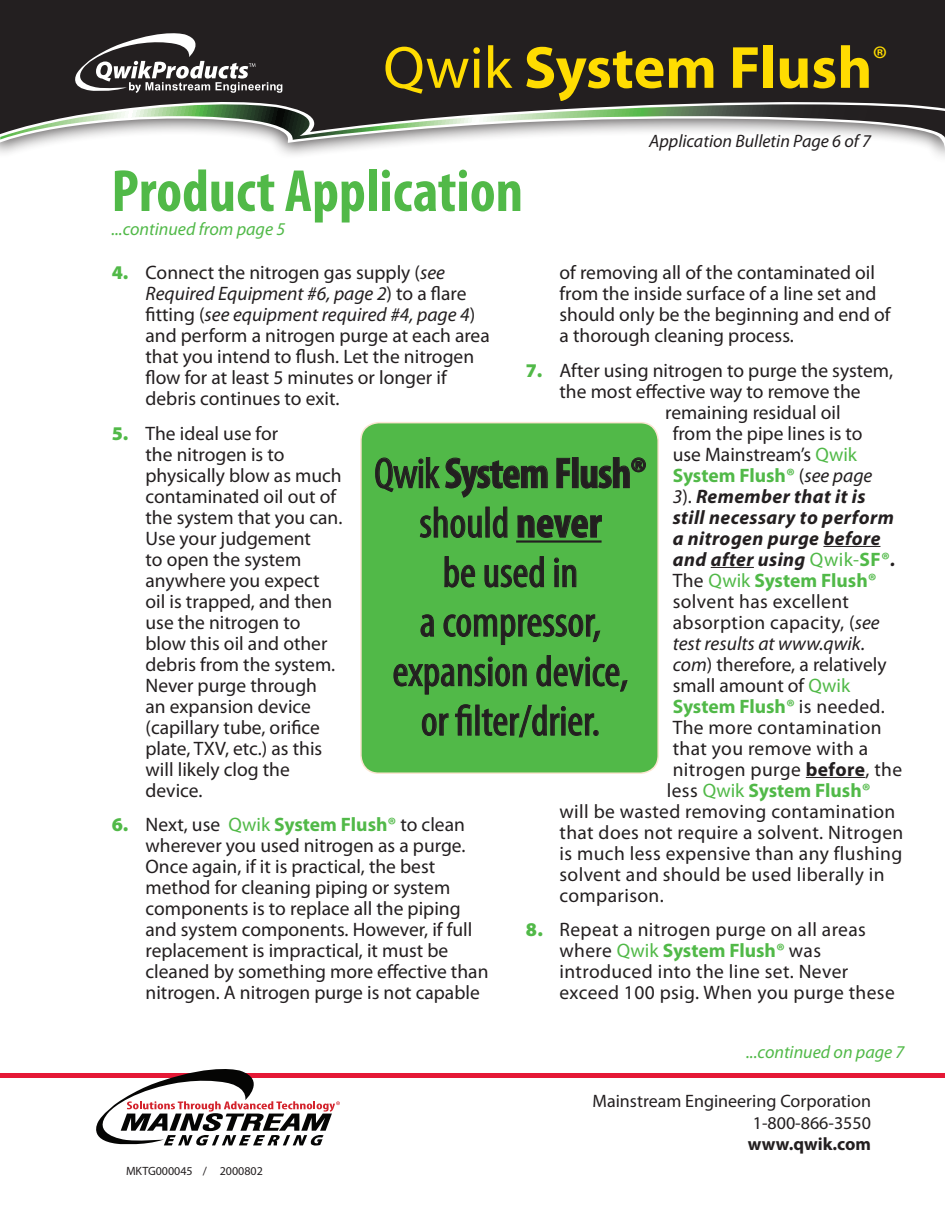
<style>
.page{position:relative;width:945px;height:1215px;background:#fff}
.page>*{position:absolute;margin:0;border:0;box-sizing:border-box;transform-origin:0 0}
.t1{font:700 condensed 60px/123.1px "Myriad Pro";color:#51b948}
.t2{font:condensed 43.5px/49.5px "Myriad Pro";color:#231f20;text-align:center}
.t3{font:19.5px/21px "Myriad Pro";color:#231f20}
.t4{font:19.5px/21px "Myriad Pro";letter-spacing:.02em;color:#231f20}
.t5{font:italic 700 19.5px "Myriad Pro";letter-spacing:.02em;color:#231f20}
.t6{font:700 19.5px "Myriad Pro";color:#51b948}
.t7{font:italic 19.5px "Myriad Pro";color:#231f20}
.t8{font:18px/21.6px "Myriad Pro";color:#231f20;text-align:right}
.t9{font:italic 18px "Myriad Pro";color:#51b948}
.t10{font:italic 18px "Myriad Pro";color:#231f20}
.t11{font:700 18px "Myriad Pro";color:#231f20}
.t12{font:12px "Myriad Pro";color:#231f20}
.s1{font-weight:400;font-stretch:normal;color:#ffdc01}
.s2{font-stretch:normal;color:#ffdc01}
.s3{font-weight:900;color:#51b948}
.s4{font-style:italic}
.s5{color:#51b948}
.s6{font-weight:700;color:#51b948}
.s7{font-weight:400;color:#231f20}
.s8{font-weight:400;font-style:italic;color:#231f20}
.s9{font-weight:400}
.s10{font-weight:400;font-style:normal}
.s11{font-weight:400;font-style:normal;color:#51b948}
.s12{font-style:normal;color:#51b948}
.s13{font-weight:700}
</style>
<div class="page">
<hr style="left:0;top:1074px;width:945px;height:4px;background:#e51836">
<svg style="left:88px;top:1069px;width:252px;height:77px"></svg>
<div style="left:0;top:0;width:945px;height:29px;background:#231f20"></div>
<svg style="left:0;top:29px;width:945px;height:119px;background:#5a5957"></svg>
<hr style="left:823px;top:546px;width:57px;height:1px;background:#231f20">
<hr style="left:711px;top:567px;width:43px;height:1px;background:#231f20">
<hr style="left:806px;top:777px;width:59px;height:1px;background:#231f20">
<div style="left:361px;top:423px;width:297px;height:350px;background:#51b948;border-radius:18px"></div>
<div style="left:360px;top:422px;width:299px;height:352px;border:2px solid #fce5d2;border-radius:18px"></div>
<hr style="left:516px;top:540px;width:86px;height:3px;background:#231f20">
<svg style="left:375px;top:457px;width:173px;height:41px"></svg>
<svg style="left:556px;top:458px;width:14px;height:30px"></svg>
<div style="left:572px;top:458px;width:6px;height:30px;border:1px solid #231f20"></div>
<svg style="left:580px;top:457px;width:66px;height:32px"></svg>
<svg style="left:420px;top:506px;width:62px;height:32px"></svg>
<svg style="left:493px;top:506px;width:15px;height:32px"></svg>
<svg style="left:517px;top:515px;width:85px;height:23px"></svg>
<svg style="left:444px;top:556px;width:31px;height:32px"></svg>
<svg style="left:484px;top:556px;width:60px;height:32px"></svg>
<svg style="left:555px;top:558px;width:22px;height:29px"></svg>
<svg style="left:420px;top:614px;width:14px;height:23px"></svg>
<svg style="left:443px;top:614px;width:157px;height:31px"></svg>
<svg style="left:393px;top:657px;width:134px;height:38px"></svg>
<svg style="left:536px;top:655px;width:92px;height:37px"></svg>
<svg style="left:422px;top:713px;width:27px;height:23px"></svg>
<svg style="left:455px;top:704px;width:17px;height:32px"></svg>
<svg style="left:481px;top:704px;width:117px;height:34px"></svg>
<h1 class="t1" style="left:111px;top:5px;width:778px;text-indent:272px"><span class="s1">Qwik</span> <span class="s2">System Flush</span><sup>®<br></sup>Product Application</h1>
<p class="t10" style="left:649px;top:129px;width:223px">Application Bulletin Page 6 of 7</p>
<p class="t9" style="left:111px;top:218px;width:175px">...continued from page 5</p>
<p class="t3" style="left:146px;top:262px;width:346px;text-indent:-34px"><span class="s3">4.</span> Connect the nitrogen gas supply (<span class="s4">see Required Equipment #6, page 2</span>) to a flare fitting (<span class="s4">see equipment required #4, page 4</span>) and perform a nitrogen purge at each area that you intend to flush. Let the nitrogen flow for at least 5 minutes or longer if debris continues to exit.</p>
<p class="t3" style="left:146px;top:422px;width:198px;text-indent:-34px"><span class="s3">5.</span> The ideal use for<br>the nitrogen is to physically blow as much contaminated oil out of the system that you can.<br>Use your judgement<br>to open the system anywhere you expect oil is trapped, and then use the nitrogen to blow this oil and other debris from the system.<br>Never purge through<br>an expansion device (capillary tube, orifice plate, TXV, etc.) as this will likely clog the device.</p>
<p class="t3" style="left:146px;top:814px;width:344px;text-indent:-34px"><span class="s3">6.</span> Next, use <span class="s5">Qwik</span> <span class="s6">System Flush®</span> to clean wherever you used nitrogen as a purge.<br>Once again, if it is practical, the best method for cleaning piping or system components is to replace all the piping and system components. However, if full replacement is impractical, it must be cleaned by something more effective than nitrogen. A nitrogen purge is not capable</p>
<p class="t3" style="left:560px;top:262px;width:333px">of removing all of the contaminated oil from the inside surface of a line set and should only be the beginning and end of a thorough cleaning process.</p>
<p class="t3" style="left:526px;top:359px;width:369px"><span class="s3">7.</span> After using nitrogen to purge the system,</p>
<p class="t3" style="left:560px;top:380px;width:303px">the most effective way to remove the</p>
<p class="t3" style="left:665px;top:401px;width:177px">remaining residual oil</p>
<p class="t3" style="left:673px;top:422px;width:191px">from the pipe lines is to</p>
<p class="t3" style="left:673px;top:443px;width:186px">use Mainstream’s <span class="s5">Qwik</span></p>
<p class="t6" style="left:673px;top:462px;width:201px">System Flush® <span class="s7">(</span><span class="s8">see page</span></p>
<p class="t5" style="left:673px;top:483px;width:194px"><span class="s9">3</span><span class="s10">).</span> Remember that it is</p>
<p class="t5" style="left:673px;top:504px;width:223px">still necessary to perform</p>
<p class="t5" style="left:673px;top:525px;width:209px">a nitrogen purge before</p>
<p class="t5" style="left:673px;top:546px;width:224px">and after using <span class="s11">Qwik-</span><span class="s12">SF®</span>.</p>
<p class="t6" style="left:673px;top:567px;width:205px"><span class="s7">The</span> <span class="s9">Qwik</span> System Flush®</p>
<p class="t4" style="left:673px;top:590px;width:178px">solvent has excellent</p>
<p class="t4" style="left:673px;top:611px;width:208px">absorption capacity, (<span class="s4">see</span></p>
<p class="t7" style="left:673px;top:631px;width:194px">test results at www.qwik.</p>
<p class="t3" style="left:673px;top:653px;width:215px"><span class="s4">com</span>) therefore, a relatively</p>
<p class="t3" style="left:673px;top:674px;width:179px">small amount of <span class="s5">Qwik</span></p>
<p class="t6" style="left:673px;top:693px;width:214px">System Flush® <span class="s7">is needed.</span></p>
<p class="t4" style="left:673px;top:716px;width:210px">The more contamination</p>
<p class="t4" style="left:673px;top:737px;width:197px">that you remove with a</p>
<p class="t4" style="left:673px;top:758px;width:231px">nitrogen purge <span class="s13">before</span>, the</p>
<p class="t6" style="left:667px;top:777px;width:206px"><span class="s7">less</span> <span class="s9">Qwik</span> System Flush®</p>
<p class="t4" style="left:560px;top:800px;width:337px">will be wasted removing contamination</p>
<p class="t4" style="left:560px;top:821px;width:345px">that does not require a solvent. Nitrogen</p>
<p class="t4" style="left:560px;top:842px;width:344px">is much less expensive than any flushing</p>
<p class="t4" style="left:560px;top:863px;width:327px">solvent and should be used liberally in</p>
<p class="t4" style="left:560px;top:884px;width:106px">comparison.</p>
<p class="t4" style="left:560px;top:919px;width:337px;text-indent:-34px"><span class="s3">8.</span> Repeat a nitrogen purge on all areas where <span class="s5">Qwik</span> <span class="s6">System Flush®</span> was introduced into the line set. Never exceed 100 psig. When you purge these</p>
<h2 class="t2" style="left:374px;top:448px;width:274px">Qwik <span class="s13">System Flush® </span>should <span class="s13">never<br></span>be used in<br>a compressor, expansion device, or filter/drier.</h2>
<p class="t9" style="left:746px;top:1041px;width:160px">...continued on page 7</p>
<p class="t12" style="left:126px;top:1163px;width:138px">MKTG000045 / 2000802</p>
<p class="t8" style="left:593px;top:1090px;width:280px">Mainstream Engineering Corporation<br>1-800-866-3550</p>
<p class="t11" style="left:748px;top:1132px;width:125px">www.qwik.com</p>
</div>
